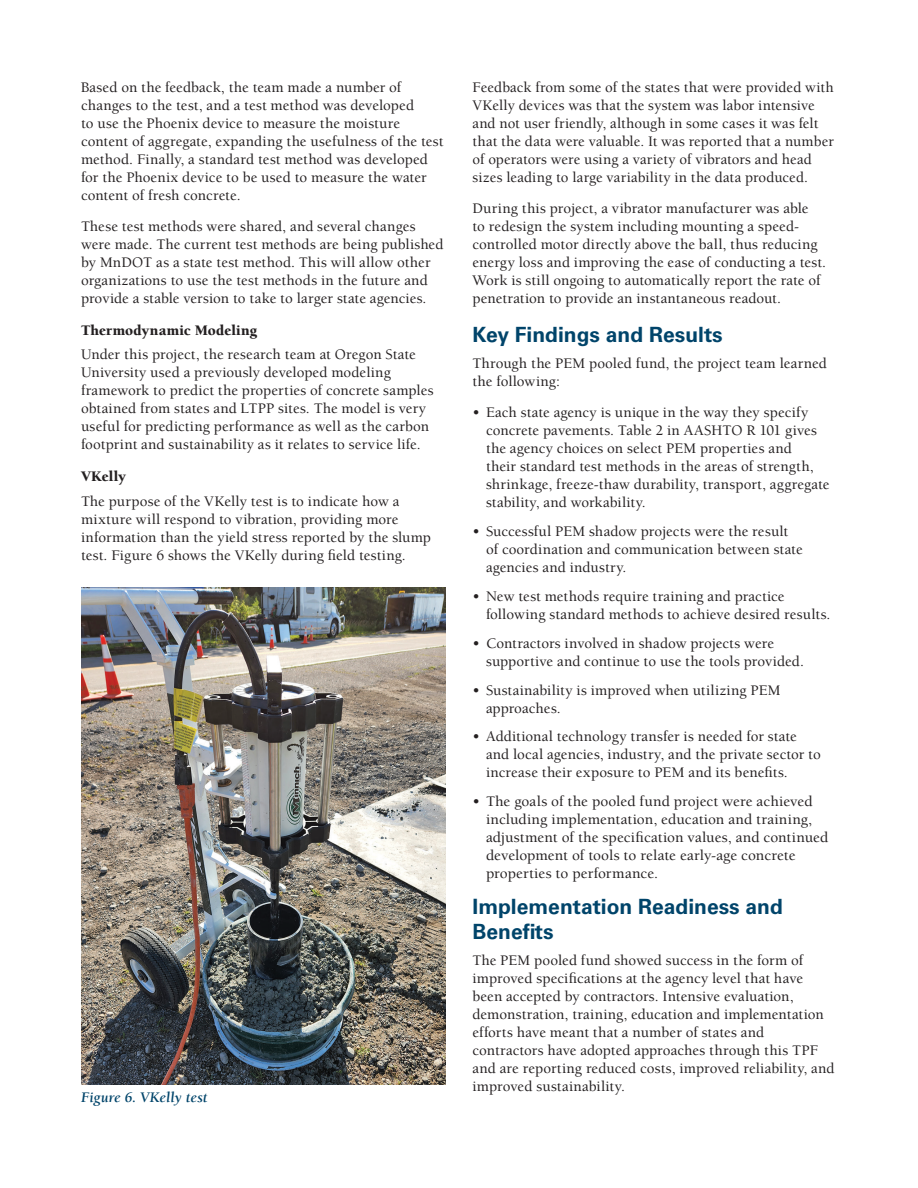
<style>
.page{position:relative;width:918px;height:1188px;background:#fff}
.page>*{position:absolute;margin:0;border:0;box-sizing:border-box;transform-origin:0 0}
.head_1{font:700 21px/25.2px "Univers LT Std";color:#00446a}
.Body_text{font:500 15px/18px "Berkeley Std";letter-spacing:.005em;color:#231f20}
.head_3{font:900 15px "Berkeley Std";letter-spacing:.01em;color:#231f20}
.t1{font:italic 700 15px "Berkeley Std";color:#00446a}
</style>
<div class="page">
<img style="left:81px;top:588px;width:365px;height:496px">
<p class="Body_text" style="left:81px;top:78px;width:364px">Based on the feedback, the team made a number of changes to the test, and a test method was developed<br>to use the Phoenix device to measure the moisture content of aggregate, expanding the usefulness of the test method. Finally, a standard test method was developed for the Phoenix device to be used to measure the water content of fresh concrete.</p>
<p class="Body_text" style="left:81px;top:218px;width:364px">These test methods were shared, and several changes were made. The current test methods are being published by MnDOT as a state test method. This will allow other organizations to use the test methods in the future and provide a stable version to take to larger state agencies.</p>
<h3 class="head_3" style="left:81px;top:322px;width:177px">Thermodynamic Modeling</h3>
<p class="Body_text" style="left:81px;top:346px;width:354px">Under this project, the research team at Oregon State University used a previously developed modeling framework to predict the properties of concrete samples obtained from states and LTPP sites. The model is very useful for predicting performance as well as the carbon footprint and sustainability as it relates to service life.</p>
<h3 class="head_3" style="left:81px;top:468px;width:46px">VKelly</h3>
<p class="Body_text" style="left:81px;top:492px;width:351px">The purpose of the VKelly test is to indicate how a mixture will respond to vibration, providing more information than the yield stress reported by the slump test. Figure 6 shows the VKelly during field testing.</p>
<p class="t1" style="left:81px;top:1090px;width:128px">Figure 6. VKelly test</p>
<p class="Body_text" style="left:472px;top:78px;width:363px">Feedback from some of the states that were provided with VKelly devices was that the system was labor intensive and not user friendly, although in some cases it was felt that the data were valuable. It was reported that a number of operators were using a variety of vibrators and head sizes leading to large variability in the data produced.</p>
<p class="Body_text" style="left:472px;top:200px;width:355px">During this project, a vibrator manufacturer was able<br>to redesign the system including mounting a speed&shy;controlled motor directly above the ball, thus reducing energy loss and improving the ease of conducting a test.<br>Work is still ongoing to automatically report the rate of penetration to provide an instantaneous readout.</p>
<h1 class="head_1" style="left:472px;top:322px;width:252px">Key Findings and Results</h1>
<p class="Body_text" style="left:472px;top:354px;width:356px">Through the PEM pooled fund, the project team learned the following:</p>
<p class="Body_text" style="left:486px;top:404px;width:345px;text-indent:-14px">• Each state agency is unique in the way they specify concrete pavements. Table 2 in AASHTO R 101 gives the agency choices on select PEM properties and<br>their standard test methods in the areas of strength, shrinkage, freeze-thaw durability, transport, aggregate stability, and workability.</p>
<p class="Body_text" style="left:486px;top:523px;width:318px;text-indent:-14px">• Successful PEM shadow projects were the result of coordination and communication between state agencies and industry.</p>
<p class="Body_text" style="left:486px;top:588px;width:346px;text-indent:-14px">• New test methods require training and practice following standard methods to achieve desired results.</p>
<p class="Body_text" style="left:486px;top:634px;width:319px;text-indent:-14px">• Contractors involved in shadow projects were supportive and continue to use the tools provided.</p>
<p class="Body_text" style="left:486px;top:681px;width:296px;text-indent:-14px">• Sustainability is improved when utilizing PEM approaches.</p>
<p class="Body_text" style="left:486px;top:728px;width:336px;text-indent:-14px">• Additional technology transfer is needed for state and local agencies, industry, and the private sector to increase their exposure to PEM and its benefits.</p>
<p class="Body_text" style="left:486px;top:793px;width:344px;text-indent:-14px">• The goals of the pooled fund project were achieved including implementation, education and training, adjustment of the specification values, and continued development of tools to relate early-age concrete properties to performance.</p>
<h1 class="head_1" style="left:472px;top:894px;width:312px">Implementation Readiness and<br>Benefits</h1>
<p class="Body_text" style="left:472px;top:952px;width:364px">The PEM pooled fund showed success in the form of improved specifications at the agency level that have been accepted by contractors. Intensive evaluation, demonstration, training, education and implementation efforts have meant that a number of states and contractors have adopted approaches through this TPF and are reporting reduced costs, improved reliability, and improved sustainability.</p>
</div>
